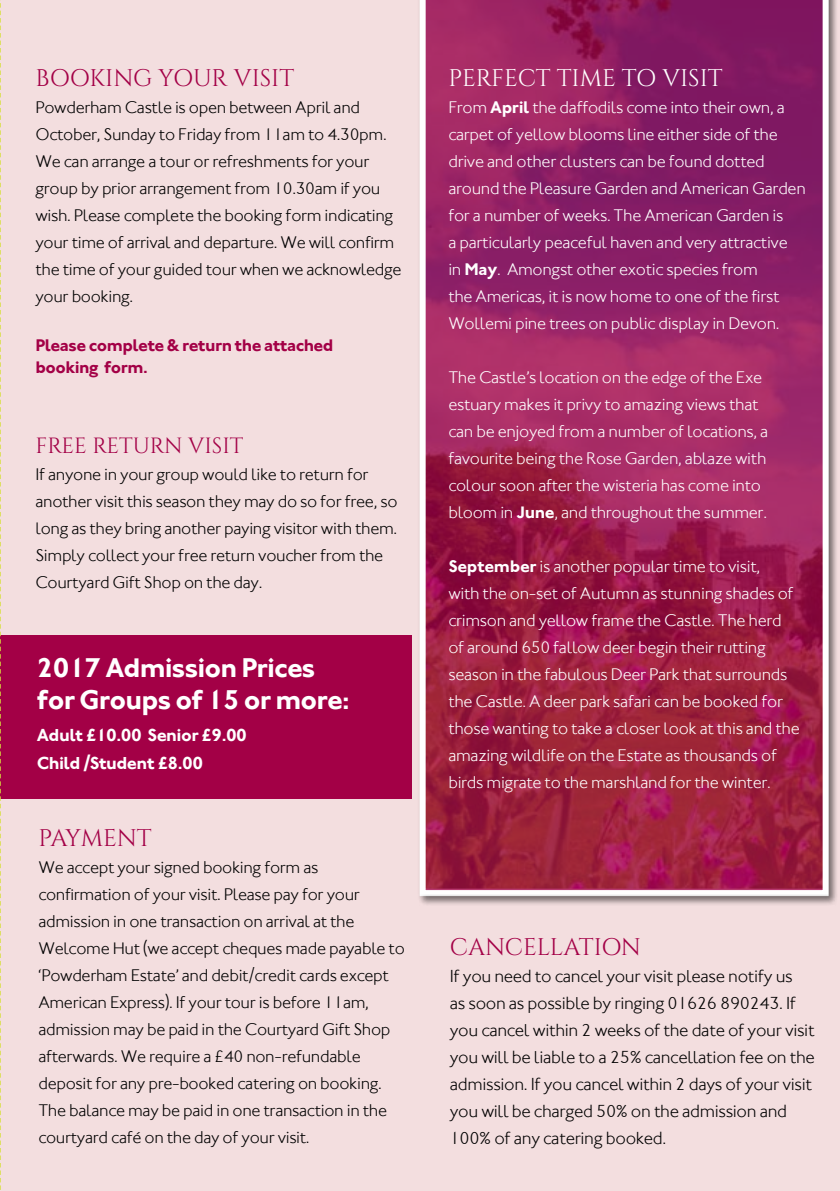
<style>
.page{position:relative;width:840px;height:1191px;background:#fff}
.page>*{position:absolute;margin:0;border:0;box-sizing:border-box;transform-origin:0 0}
.t1{font:700 28px/32px "Johnston ITC";letter-spacing:-.03em;color:#fff}
.t2{font:24px "Cinzel";letter-spacing:-.005em;color:#a30046}
.t3{font:24px "Cinzel";color:#fff}
.t4{font:22px "Cinzel";color:#a30046}
.t5{font:300 18px/27px "Johnston ITC";letter-spacing:-.02em;color:#000}
.t6{font:700 18px/28px "Johnston ITC";letter-spacing:-.03em;color:#fff}
.t7{font:300 17.4px/27px "Johnston ITC";letter-spacing:-.02em;color:#fff}
.t8{font:300 17.4px/27px "Johnston ITC";letter-spacing:-.02em;color:#000}
.t9{font:700 17.4px/22px "Johnston ITC";letter-spacing:-.03em;color:#a30046}
.s1{font-weight:700}
</style>
<div class="page">
<div style="left:0;top:0;width:839px;height:1191px;background:#f3dedf"></div>
<hr style="left:839px;top:0;width:1px;height:1191px;background:#009ca5">
<div style="left:417px;top:0;width:420px;height:904px;background:#000;opacity:.46"></div>
<svg style="left:419px;top:0;width:409px;height:894px;background:#9c285a"></svg>
<div style="left:0;top:635px;width:411px;height:163px;background:#a30046"></div>
<svg style="left:0;top:0;width:1px;height:1190px"></svg>
<h2 class="t2" style="left:35px;top:64px;width:260px">BOOKING YOUR VISIT</h2>
<p class="t8" style="left:35px;top:93px;width:367px">Powderham Castle is open between April and October, Sunday to Friday from 11am to 4.30pm.<br>We can arrange a tour or refreshments for your group by prior arrangement from 10.30am if you wish. Please complete the booking form indicating your time of arrival and departure. We will confirm the time of your guided tour when we acknowledge your booking.</p>
<p class="t9" style="left:35px;top:334px;width:299px">Please complete &amp; return the attached booking form.</p>
<p class="t4" style="left:35px;top:432px;width:209px">FREE RETURN VISIT</p>
<p class="t8" style="left:35px;top:460px;width:363px">If anyone in your group would like to return for another visit this season they may do so for free, so long as they bring another paying visitor with them.<br>Simply collect your free return voucher from the Courtyard Gift Shop on the day.</p>
<h1 class="t1" style="left:37px;top:651px;width:314px">2017 Admission Prices for Groups of 15 or more:</h1>
<p class="t6" style="left:37px;top:720px;width:211px">Adult £10.00 Senior £9.00<br>Child /Student £8.00</p>
<h2 class="t2" style="left:38px;top:824px;width:115px">PAYMENT</h2>
<p class="t8" style="left:38px;top:853px;width:368px">We accept your signed booking form as confirmation of your visit. Please pay for your admission in one transaction on arrival at the Welcome Hut (we accept cheques made payable to ‘Powderham Estate’ and debit/credit cards except American Express). If your tour is before 11am, admission may be paid in the Courtyard Gift Shop afterwards. We require a £40 non-refundable deposit for any pre-booked catering on booking.<br>The balance may be paid in one transaction in the courtyard café on the day of your visit.</p>
<h2 class="t3" style="left:448px;top:64px;width:275px">PERFECT TIME TO VISIT</h2>
<p class="t7" style="left:448px;top:93px;width:359px">From <span class="s1">April</span> the daffodils come into their own, a carpet of yellow blooms line either side of the drive and other clusters can be found dotted around the Pleasure Garden and American Garden for a number of weeks. The American Garden is<br>a particularly peaceful haven and very attractive<br>in <span class="s1">May</span>. Amongst other exotic species from<br>the Americas, it is now home to one of the first Wollemi pine trees on public display in Devon.</p>
<p class="t7" style="left:448px;top:364px;width:321px">The Castle’s location on the edge of the Exe estuary makes it privy to amazing views that can be enjoyed from a number of locations, a favourite being the Rose Garden, ablaze with colour soon after the wisteria has come into bloom in <span class="s1">June</span>, and throughout the summer.</p>
<p class="t7" style="left:448px;top:553px;width:353px"><span class="s1">September</span> is another popular time to visit,<br>with the on-set of Autumn as stunning shades of crimson and yellow frame the Castle. The herd of around 650 fallow deer begin their rutting season in the fabulous Deer Park that surrounds the Castle. A deer park safari can be booked for those wanting to take a closer look at this and the amazing wildlife on the Estate as thousands of birds migrate to the marshland for the winter.</p>
<h2 class="t2" style="left:449px;top:933px;width:193px">CANCELLATION</h2>
<p class="t5" style="left:449px;top:962px;width:366px">If you need to cancel your visit please notify us<br>as soon as possible by ringing 01626 890243. If you cancel within 2 weeks of the date of your visit you will be liable to a 25% cancellation fee on the admission. If you cancel within 2 days of your visit you will be charged 50% on the admission and 100% of any catering booked.</p>
</div>
